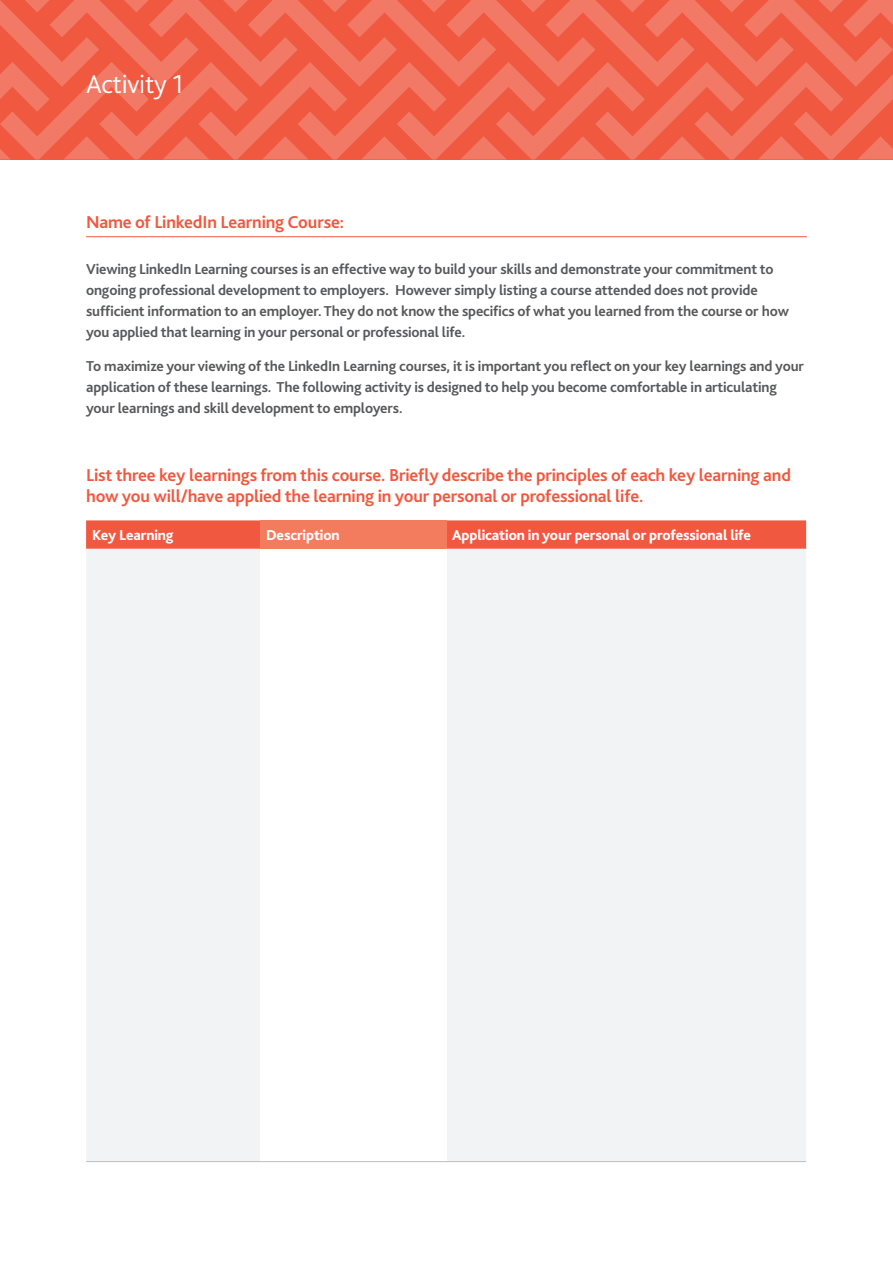
<style>
.page{position:relative;width:893px;height:1263px;background:#fff}
.page>*{position:absolute;margin:0;border:0;box-sizing:border-box;transform-origin:0 0}
.t1{font:300 27px "Bliss 2";letter-spacing:-.01em;color:#fff}
.t2{font:700 18px/21px "Bliss 2";letter-spacing:-.01em;color:#f05940}
.t3{font:700 15px/21px "Bliss 2";letter-spacing:-.01em;color:#57585a}
.t4{font:800 15px "Bliss 2";letter-spacing:-.01em;color:#fff}
</style>
<div class="page">
<svg style="left:0;top:0;width:893px;height:159px;background:#f06751"></svg>
<hr style="left:86px;top:236px;width:721px;height:1px;background:#f05940">
<svg style="left:86px;top:520px;width:720px;height:29px;background:#f05d44"></svg>
<div style="left:260px;top:520px;width:186px;height:29px;background:#f37c5e"></div>
<div style="left:86px;top:549px;width:720px;height:612px;background:#f2f3f4"></div>
<div style="left:260px;top:549px;width:186px;height:612px;background:#fff"></div>
<hr style="left:86px;top:1161px;width:174px;height:1px;background:#bcbdc0">
<hr style="left:260px;top:1161px;width:186px;height:1px;background:#bcbdc0">
<hr style="left:446px;top:1161px;width:360px;height:1px;background:#bcbdc0">
<h1 class="t1" style="left:86px;top:67px;width:99px">Activity 1</h1>
<p class="t2" style="left:86px;top:211px;width:259px">Name of LinkedIn Learning Course:</p>
<p class="t3" style="left:86px;top:259px;width:704px">Viewing LinkedIn Learning courses is an effective way to build your skills and demonstrate your commitment to ongoing professional development to employers. However simply listing a course attended does not provide sufficient information to an employer. They do not know the specifics of what you learned from the course or how you applied that learning in your personal or professional life.</p>
<p class="t3" style="left:86px;top:356px;width:719px">To maximize your viewing of the LinkedIn Learning courses, it is important you reflect on your key learnings and your application of these learnings. The following activity is designed to help you become comfortable in articulating your learnings and skill development to employers.</p>
<p class="t2" style="left:86px;top:464px;width:706px">List three key learnings from this course. Briefly describe the principles of each key learning and how you will/have applied the learning in your personal or professional life.</p>
<p class="t4" style="left:92px;top:526px;width:83px">Key Learning</p>
<p class="t4" style="left:266px;top:526px;width:75px">Description</p>
<p class="t4" style="left:452px;top:526px;width:300px">Application in your personal or professional life</p>
</div>
